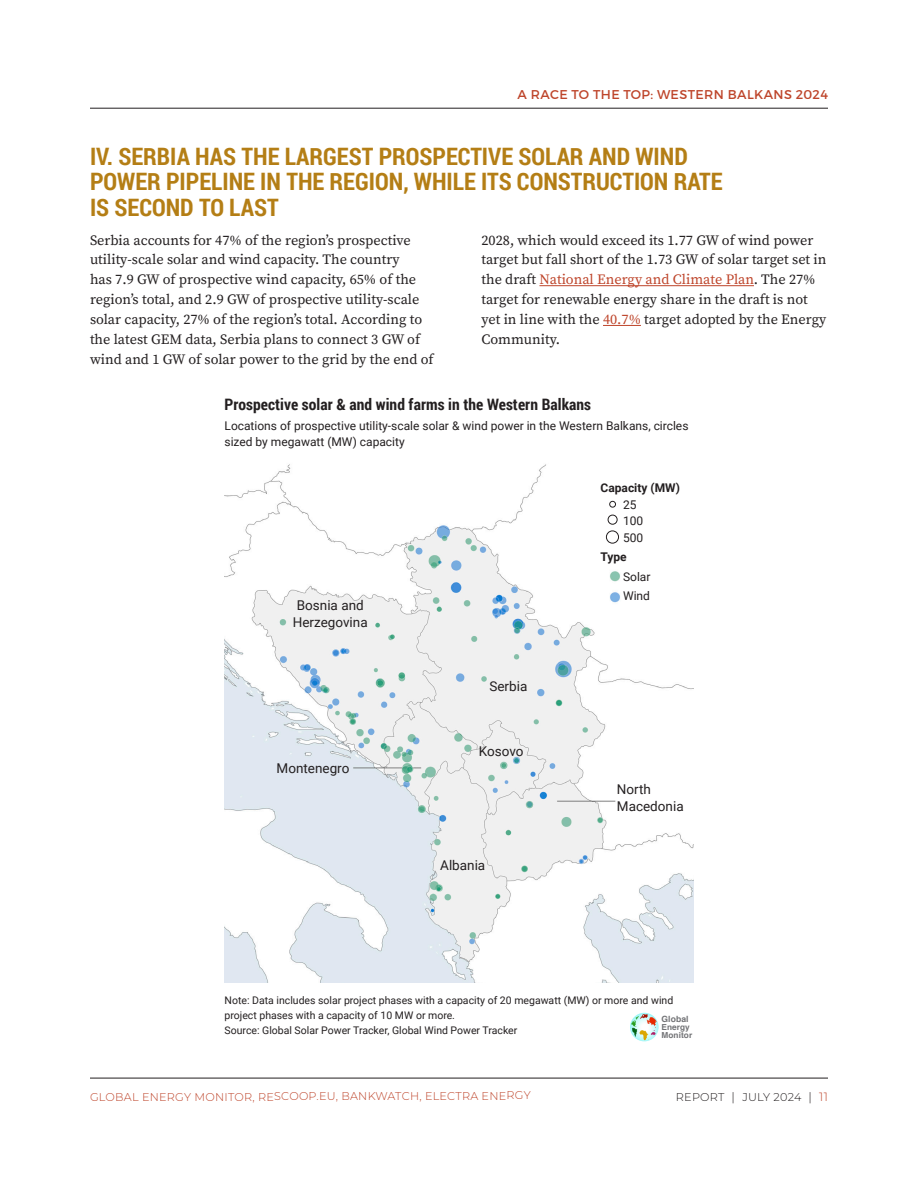
<style>
.page{position:relative;width:918px;height:1188px;background:#fff}
.page>*{position:absolute;margin:0;border:0;box-sizing:border-box;transform-origin:0 0}
.Heading_1{font:700 24px/25.5px "Roboto Condensed";color:#b47e15}
.Figure_Title{font:700 15.75px "Roboto Condensed";letter-spacing:.005em;color:#231f20}
.Body_1st{font:14.25px/19.8px "Source Serif Pro";color:#231f20}
.Figure_Subtitle{font:13.5px/16.5px "Roboto";color:#231f20}
.t1{font:12.75px "Montserrat";letter-spacing:.03em;color:#be452b}
.Figure_Subtitle-2{font:12px/16.5px "Roboto";color:#231f20}
.Figure_Subtitle-3{font:700 12px "Roboto";color:#231f20}
.t2{font:100 11.25px "Montserrat";letter-spacing:.015em;color:#be452b}
.t3{font:100 11.25px "Montserrat";letter-spacing:.02em;color:#231f20}
.Source{font:10.5px/15px "Roboto";color:#231f20}
.t4{font:700 8.55px "Helvetica";letter-spacing:.01em;color:#717275}
.t5{font:700 8.25px/8.2px "Helvetica";letter-spacing:.01em;color:#717275}
.s1{color:#be452b}
.s2{font-size:12px}
.s3{font-size:12px;color:#be452b}
</style>
<div class="page">
<hr style="left:90px;top:1078px;width:738px;height:1px;background:#231f20">
<hr style="left:90px;top:108px;width:738px;height:1px;background:#231f20">
<hr style="left:539px;top:285px;width:215px;height:1px;background:#be452b">
<hr style="left:603px;top:325px;width:38px;height:1px;background:#be452b">
<img style="left:225px;top:464px;width:468px;height:519px">
<div style="left:609px;top:501px;width:7px;height:6px;border:1px solid #231f20;border-radius:50%"></div>
<div style="left:608px;top:515px;width:9px;height:10px;border:1px solid #231f20;border-radius:50%"></div>
<div style="left:606px;top:531px;width:13px;height:12px;border:1px solid #231f20;border-radius:50%"></div>
<svg style="left:630px;top:1013px;width:29px;height:28px"></svg>
<svg style="left:631px;top:1014px;width:26px;height:26px"></svg>
<p class="t1" style="left:518px;top:87px;width:312px">A RACE TO THE TOP: WESTERN BALKANS 2024</p>
<p class="Heading_1" style="left:90px;top:142px;width:634px">IV. SERBIA HAS THE LARGEST PROSPECTIVE SOLAR AND WIND<br>POWER PIPELINE IN THE REGION, WHILE ITS CONSTRUCTION RATE<br>IS SECOND TO LAST</p>
<p class="Body_1st" style="left:90px;top:230px;width:345px">Serbia accounts for 47% of the region’s prospective utility-scale solar and wind capacity. The country<br>has 7.9 GW of prospective wind capacity, 65% of the region’s total, and 2.9 GW of prospective utility-scale solar capacity, 27% of the region’s total. According to the latest GEM data, Serbia plans to connect 3 GW of wind and 1 GW of solar power to the grid by the end of</p>
<p class="Body_1st" style="left:482px;top:230px;width:346px">2028, which would exceed its 1.77 GW of wind power target but fall short of the 1.73 GW of solar target set in the draft <span class="s1">National Energy and Climate Plan</span>. The 27% target for renewable energy share in the draft is not yet in line with the <span class="s1">40.7%</span> target adopted by the Energy Community.</p>
<p class="Figure_Title" style="left:225px;top:393px;width:368px">Prospective solar &amp; and wind farms in the Western Balkans</p>
<p class="Figure_Subtitle-2" style="left:225px;top:417px;width:465px">Locations of prospective utility-scale solar &amp; wind power in the Western Balkans, circles sized by megawatt (MW) capacity</p>
<p class="Figure_Subtitle" style="left:293px;top:597px;width:76px">Bosnia and<br>Herzegovina</p>
<p class="Figure_Subtitle" style="left:277px;top:759px;width:74px">Montenegro</p>
<p class="Figure_Subtitle" style="left:489px;top:677px;width:39px">Serbia</p>
<p class="Figure_Subtitle" style="left:479px;top:742px;width:46px">Kosovo</p>
<p class="Figure_Subtitle" style="left:440px;top:856px;width:47px">Albania</p>
<p class="Figure_Subtitle-3" style="left:601px;top:479px;width:81px">Capacity (MW)</p>
<p class="Figure_Subtitle-2" style="left:623px;top:496px;width:15px">25</p>
<p class="Figure_Subtitle-2" style="left:623px;top:512px;width:22px">100</p>
<p class="Figure_Subtitle-2" style="left:623px;top:529px;width:22px">500</p>
<p class="Figure_Subtitle-3" style="left:601px;top:548px;width:28px">Type</p>
<p class="Figure_Subtitle-2" style="left:623px;top:568px;width:29px">Solar</p>
<p class="Figure_Subtitle-2" style="left:623px;top:587px;width:28px">Wind</p>
<p class="Figure_Subtitle" style="left:617px;top:781px;width:68px">North<br>Macedonia</p>
<p class="Source" style="left:225px;top:992px;width:450px">Note: Data includes solar project phases with a capacity of 20 megawatt (MW) or more and wind project phases with a capacity of 10 MW or more.<br>Source: Global Solar Power Tracker, Global Wind Power Tracker</p>
<p class="t4" style="left:662px;top:1012px;width:29px">Global</p>
<p class="t5" style="left:662px;top:1023px;width:32px">Energy<br>Monitor</p>
<p class="t2" style="left:90px;top:1089px;width:442px">GLOBAL ENERGY MONITOR, RESCOOP.EU, BANKWATCH, ELECTRA ENERGY</p>
<p class="t3" style="left:676px;top:1089px;width:154px">REPORT <span class="s2">|</span> JULY 2024 <span class="s2">|</span> <span class="s3">11</span></p>
</div>
